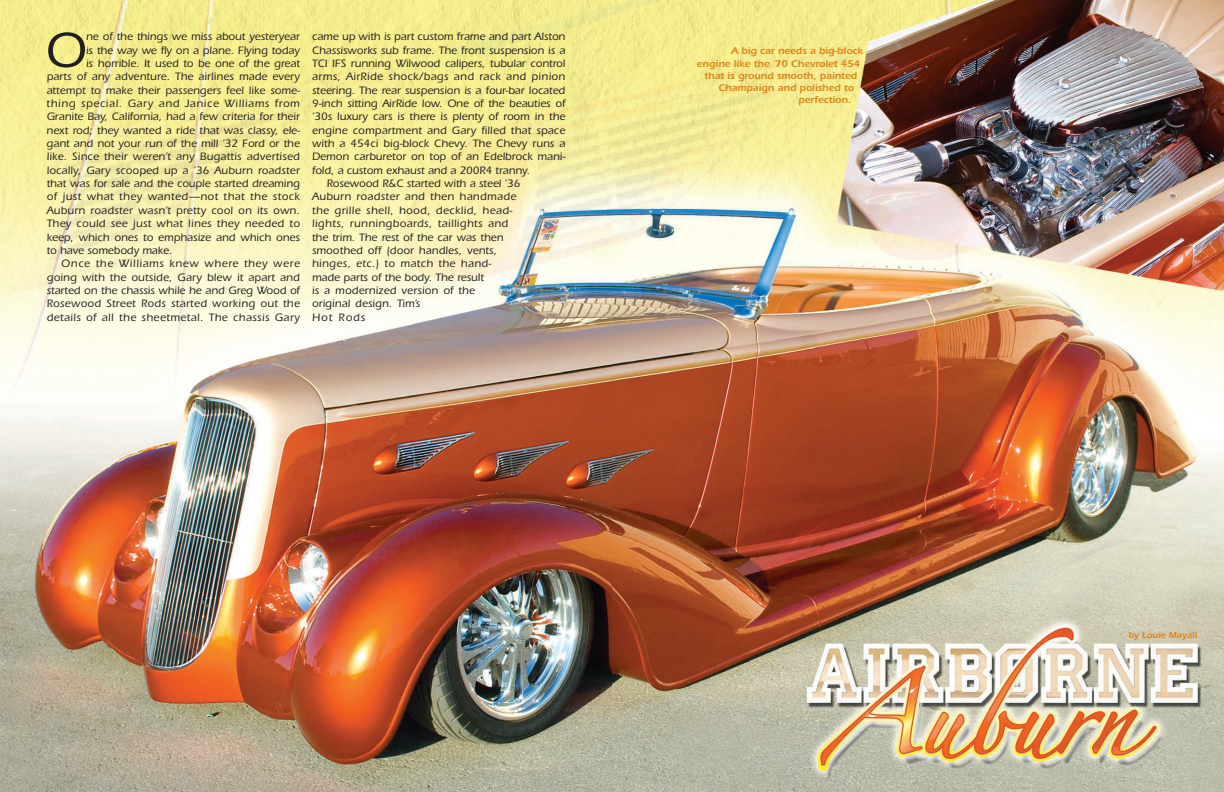
<style>
.page{position:relative;width:1224px;height:792px;background:#fff}
.page>*{position:absolute;margin:0;border:0;box-sizing:border-box;transform-origin:0 0}
.t1{font:500 51.2px "Itc Eras";color:#231f20}
.t2{font:500 11.1px "Itc Eras";letter-spacing:.005em;color:#231f20}
.t3{font:500 11.1px "Itc Eras";letter-spacing:.04em;color:#231f20}
.t4{font:500 11.1px "Itc Eras";letter-spacing:.035em;color:#231f20}
.t5{font:500 11.1px "Itc Eras";letter-spacing:.03em;color:#231f20}
.t6{font:500 11.1px "Itc Eras";letter-spacing:.06em;color:#231f20}
.t7{font:500 11.1px "Itc Eras";letter-spacing:.025em;color:#231f20}
.t8{font:500 11.1px "Itc Eras";letter-spacing:.045em;color:#231f20}
.t9{font:600 10.1px "Itc Eras";color:#df8619}
.t10{font:600 9.1px "Itc Eras";color:#df8619}
</style>
<div class="page">
<img style="left:0;top:0;width:1224px;height:792px">
<h1 class="t1" style="left:45px;top:21px;width:43px">O</h1>
<p class="t2" style="left:86px;top:30px;width:215px">ne of the things we miss about yesteryear</p>
<p class="t2" style="left:86px;top:44px;width:215px">is the way we fly on a plane. Flying today</p>
<p class="t2" style="left:86px;top:57px;width:215px">is horrible. It used to be one of the great</p>
<p class="t2" style="left:47px;top:70px;width:255px">parts of any adventure. The airlines made every</p>
<p class="t2" style="left:47px;top:84px;width:255px">attempt to make their passengers feel like some-</p>
<p class="t6" style="left:47px;top:97px;width:255px">thing special. Gary and Janice Williams from</p>
<p class="t2" style="left:47px;top:111px;width:255px">Granite Bay, California, had a few criteria for their</p>
<p class="t2" style="left:47px;top:124px;width:255px">next rod; they wanted a ride that was classy, ele-</p>
<p class="t2" style="left:47px;top:137px;width:255px">gant and not your run of the mill ’32 Ford or the</p>
<p class="t2" style="left:47px;top:151px;width:255px">like. Since their weren’t any Bugattis advertised</p>
<p class="t2" style="left:47px;top:164px;width:255px">locally, Gary scooped up a ’36 Auburn roadster</p>
<p class="t2" style="left:47px;top:177px;width:255px">that was for sale and the couple started dreaming</p>
<p class="t8" style="left:47px;top:191px;width:255px">of just what they wanted—not that the stock</p>
<p class="t7" style="left:47px;top:204px;width:255px">Auburn roadster wasn’t pretty cool on its own.</p>
<p class="t5" style="left:47px;top:217px;width:255px">They could see just what lines they needed to</p>
<p class="t2" style="left:47px;top:231px;width:255px">keep, which ones to emphasize and which ones</p>
<p class="t2" style="left:47px;top:244px;width:127px">to have somebody make.</p>
<p class="t6" style="left:61px;top:257px;width:240px">Once the Williams knew where they were</p>
<p class="t2" style="left:47px;top:271px;width:255px">going with the outside, Gary blew it apart and</p>
<p class="t2" style="left:47px;top:284px;width:255px">started on the chassis while he and Greg Wood of</p>
<p class="t5" style="left:47px;top:297px;width:255px">Rosewood Street Rods started working out the</p>
<p class="t3" style="left:47px;top:311px;width:255px">details of all the sheetmetal. The chassis Gary</p>
<p class="t2" style="left:312px;top:30px;width:255px">came up with is part custom frame and part Alston</p>
<p class="t2" style="left:312px;top:44px;width:255px">Chassisworks sub frame. The front suspension is a</p>
<p class="t2" style="left:312px;top:57px;width:255px">TCI IFS running Wilwood calipers, tubular control</p>
<p class="t4" style="left:312px;top:70px;width:255px">arms, AirRide shock/bags and rack and pinion</p>
<p class="t2" style="left:312px;top:84px;width:255px">steering. The rear suspension is a four-bar located</p>
<p class="t2" style="left:312px;top:97px;width:255px">9-inch sitting AirRide low. One of the beauties of</p>
<p class="t2" style="left:312px;top:111px;width:255px">’30s luxury cars is there is plenty of room in the</p>
<p class="t2" style="left:312px;top:124px;width:255px">engine compartment and Gary filled that space</p>
<p class="t2" style="left:312px;top:137px;width:255px">with a 454ci big-block Chevy. The Chevy runs a</p>
<p class="t2" style="left:312px;top:151px;width:255px">Demon carburetor on top of an Edelbrock mani-</p>
<p class="t2" style="left:312px;top:164px;width:220px">fold, a custom exhaust and a 200R4 tranny.</p>
<p class="t2" style="left:327px;top:177px;width:195px">Rosewood R&amp;C started with a steel ’36</p>
<p class="t4" style="left:312px;top:191px;width:206px">Auburn roadster and then handmade</p>
<p class="t3" style="left:312px;top:204px;width:202px">the grille shell, hood, decklid, head-</p>
<p class="t3" style="left:312px;top:217px;width:198px">lights, runningboards, taillights and</p>
<p class="t2" style="left:312px;top:231px;width:193px">the trim. The rest of the car was then</p>
<p class="t2" style="left:312px;top:244px;width:187px">smoothed off (door handles, vents,</p>
<p class="t4" style="left:312px;top:257px;width:181px">hinges, etc.) to match the hand-</p>
<p class="t2" style="left:312px;top:271px;width:173px">made parts of the body. The result</p>
<p class="t2" style="left:312px;top:284px;width:165px">is a modernized version of the</p>
<p class="t2" style="left:312px;top:297px;width:110px">original design. Tim’s</p>
<p class="t2" style="left:312px;top:311px;width:55px">Hot Rods</p>
<p class="t9" style="left:731px;top:45px;width:134px">A big car needs a big-block</p>
<p class="t9" style="left:697px;top:57px;width:165px">engine like the ’70 Chevrolet 454</p>
<p class="t9" style="left:704px;top:70px;width:154px">that is ground smooth, painted</p>
<p class="t9" style="left:719px;top:82px;width:137px">Champaign and polished to</p>
<p class="t9" style="left:799px;top:94px;width:54px">perfection.</p>
<p class="t10" style="left:1129px;top:630px;width:70px">by Louie Mayall</p>
</div>
